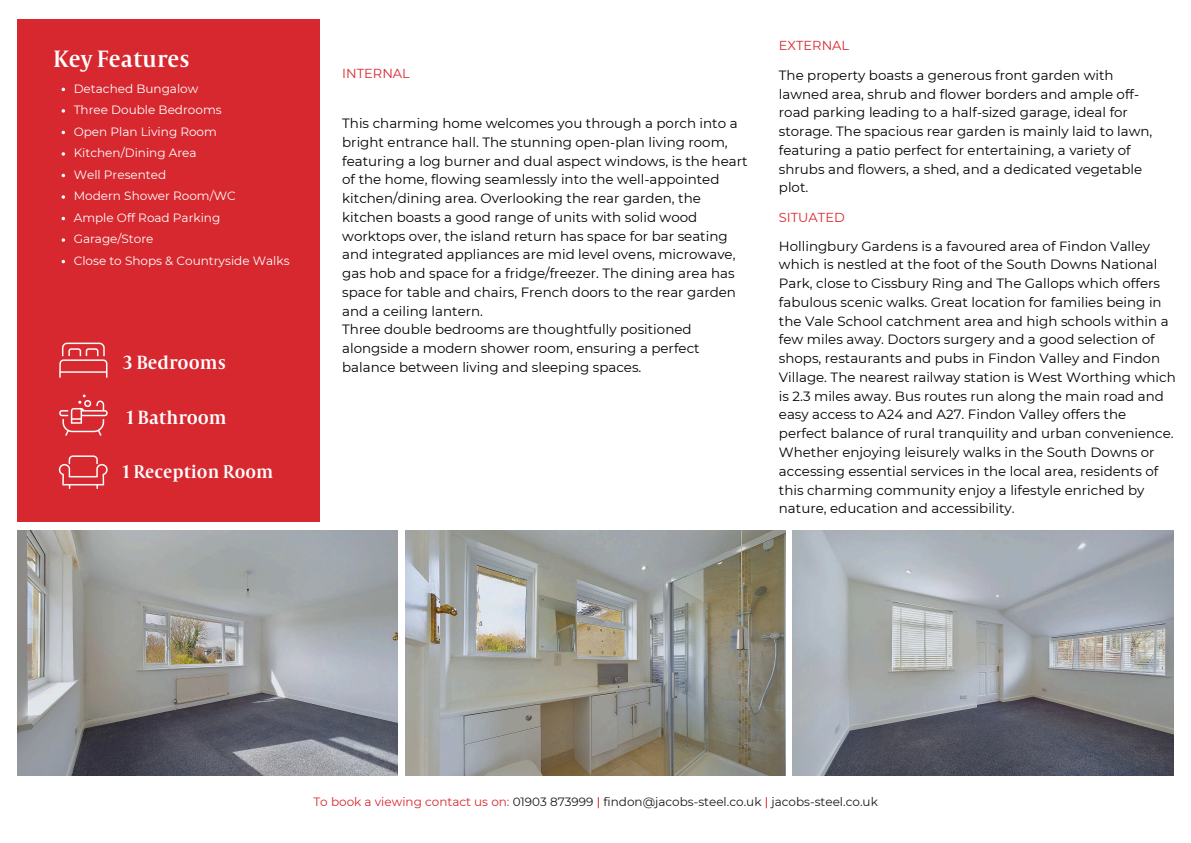
<style>
.page{position:relative;width:1191px;height:843px;background:#fff}
.page>*{position:absolute;margin:0;border:0;box-sizing:border-box;transform-origin:0 0}
.t1{font:26px "Capitolium Road";color:#fff}
.t2{font:21px "Capitolium Road";color:#fff}
.t3{font:20.2px "Capitolium Road";color:#fff}
.t4{font:13.4px/18.8px "Montserrat";color:#000}
.t5{font:13px "Montserrat";color:#d7282f}
.t6{font:12px "Montserrat";color:#fff}
.t7{font:12px "Montserrat";color:#191718}
.s1{color:#d7282f}
.s2{font-weight:500;color:#d7282f}
</style>
<div class="page">
<img style="left:405px;top:530px;width:380px;height:245px">
<img style="left:17px;top:530px;width:381px;height:245px">
<img style="left:792px;top:530px;width:380px;height:245px">
<div style="left:17px;top:19px;width:303px;height:502px;background:#d7282f"></div>
<img style="left:58px;top:455px;width:50px;height:34px">
<img style="left:59px;top:394px;width:49px;height:42px">
<img style="left:59px;top:342px;width:49px;height:36px">
<svg style="left:62px;top:109px;width:3px;height:4px"></svg>
<svg style="left:62px;top:152px;width:3px;height:4px"></svg>
<svg style="left:62px;top:195px;width:3px;height:4px"></svg>
<svg style="left:62px;top:238px;width:3px;height:4px"></svg>
<p class="t1" style="left:53px;top:50px;width:138px">Key Features</p>
<p class="t6" style="left:74px;top:81px;width:126px">Detached Bungalow</p>
<p class="t6" style="left:74px;top:102px;width:149px">Three Double Bedrooms</p>
<p class="t6" style="left:74px;top:124px;width:145px">Open Plan Living Room</p>
<p class="t6" style="left:74px;top:145px;width:124px">Kitchen/Dining Area</p>
<p class="t6" style="left:74px;top:167px;width:94px">Well Presented</p>
<p class="t6" style="left:74px;top:188px;width:163px">Modern Shower Room/WC</p>
<p class="t6" style="left:74px;top:210px;width:148px">Ample Off Road Parking</p>
<p class="t6" style="left:74px;top:231px;width:81px">Garage/Store</p>
<p class="t6" style="left:74px;top:253px;width:217px">Close to Shops &amp; Countryside Walks</p>
<p class="t2" style="left:123px;top:355px;width:104px">3 Bedrooms</p>
<p class="t2" style="left:127px;top:410px;width:102px">1 Bathroom</p>
<h2 class="t3" style="left:123px;top:465px;width:152px">1 Reception Room</h2>
<h2 class="t5" style="left:342px;top:65px;width:69px">INTERNAL</h2>
<h2 class="t4" style="left:342px;top:114px;width:407px">This charming home welcomes you through a porch into a bright entrance hall. The stunning open-plan living room, featuring a log burner and dual aspect windows, is the heart of the home, flowing seamlessly into the well-appointed kitchen/dining area. Overlooking the rear garden, the kitchen boasts a good range of units with solid wood worktops over, the island return has space for bar seating and integrated appliances are mid level ovens, microwave, gas hob and space for a fridge/freezer. The dining area has space for table and chairs, French doors to the rear garden and a ceiling lantern.<br>Three double bedrooms are thoughtfully positioned alongside a modern shower room, ensuring a perfect balance between living and sleeping spaces.</h2>
<h3 class="t5" style="left:778px;top:37px;width:72px">EXTERNAL</h3>
<h4 class="t4" style="left:778px;top:66px;width:375px">The property boasts a generous front garden with lawned area, shrub and flower borders and ample off&shy;road parking leading to a half-sized garage, ideal for storage. The spacious rear garden is mainly laid to lawn, featuring a patio perfect for entertaining, a variety of shrubs and flowers, a shed, and a dedicated vegetable plot.</h4>
<h3 class="t5" style="left:778px;top:209px;width:67px">SITUATED</h3>
<h4 class="t4" style="left:778px;top:236px;width:398px">Hollingbury Gardens is a favoured area of Findon Valley which is nestled at the foot of the South Downs National Park, close to Cissbury Ring and The Gallops which offers fabulous scenic walks. Great location for families being in the Vale School catchment area and high schools within a few miles away. Doctors surgery and a good selection of shops, restaurants and pubs in Findon Valley and Findon Village. The nearest railway station is West Worthing which is 2.3 miles away. Bus routes run along the main road and easy access to A24 and A27. Findon Valley offers the perfect balance of rural tranquility and urban convenience.<br>Whether enjoying leisurely walks in the South Downs or accessing essential services in the local area, residents of this charming community enjoy a lifestyle enriched by nature, education and accessibility.</h4>
<h1 class="t7" style="left:313px;top:794px;width:566px"><span class="s1">To book a viewing contact us on:</span> 01903 873999 <span class="s2">|</span> findon@jacobs-steel.co.uk <span class="s2">|</span> jacobs-steel.co.uk</h1>
</div>
